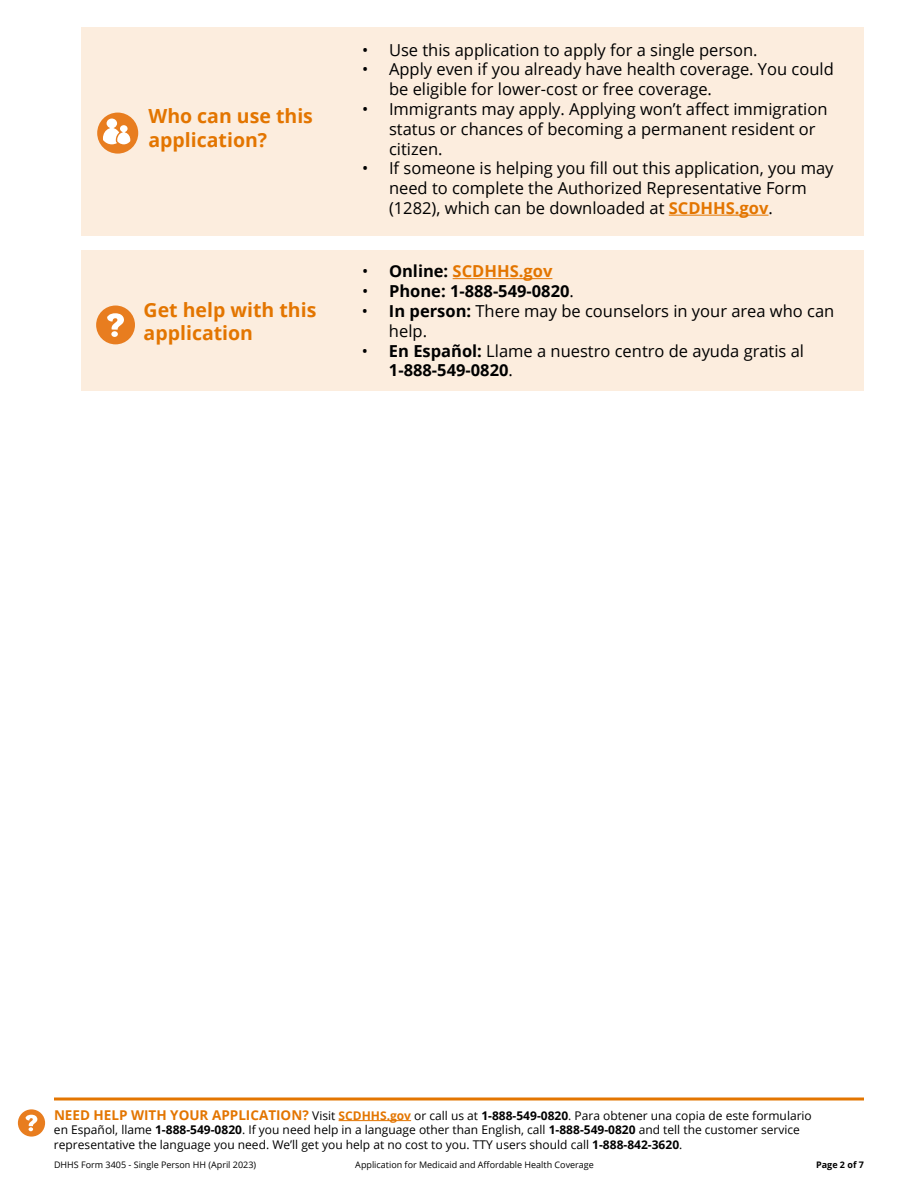
<style>
.page{position:relative;width:918px;height:1188px;background:#fff}
.page>*{position:absolute;margin:0;border:0;box-sizing:border-box;transform-origin:0 0}
.t1{font:700 19.5px/23.4px "Open Sans";color:#e37500}
.t2{font:16.5px/19.8px "Open Sans";color:#000}
.t3{font:700 16.5px "Open Sans";color:#000}
.t4{font:700 16.5px "Open Sans";color:#e37500}
.t5{font:12px/14.4px "Open Sans";color:#000}
.t6{font:9px "Open Sans";color:#000}
.t7{font:700 9px "Open Sans";color:#000}
.s1{font-weight:700;color:#e37500}
.s2{font-weight:400;color:#000}
.s3{color:#000}
.s4{font-weight:400}
.s5{font-weight:700}
.s6{font-weight:700;font-size:13.5px;color:#e37500}
</style>
<div class="page">
<hr style="left:339px;top:1120px;width:72px;height:1px;background:#e37500">
<div style="left:18px;top:1109px;width:27px;height:28px;background:#e87d1f;border-radius:50%"></div>
<svg style="left:25px;top:1115px;width:12px;height:16px"></svg>
<hr style="left:54px;top:1098px;width:810px;height:3px;background:#e37500">
<div style="left:81px;top:250px;width:783px;height:141px;background:#fcedde"></div>
<hr style="left:453px;top:278px;width:99px;height:1px;background:#e37500">
<div style="left:96px;top:306px;width:39px;height:38px;background:#e87d1f;border-radius:50%"></div>
<svg style="left:107px;top:313px;width:17px;height:17px"></svg>
<div style="left:111px;top:331px;width:7px;height:6px;background:#fff;border-radius:50%"></div>
<div style="left:81px;top:27px;width:783px;height:209px;background:#fcedde"></div>
<hr style="left:669px;top:215px;width:100px;height:1px;background:#e37500">
<div style="left:97px;top:113px;width:41px;height:41px;background:#e87d1f;border-radius:50%"></div>
<svg style="left:103px;top:119px;width:27px;height:25px"></svg>
<p class="t1" style="left:148px;top:104px;width:166px">Who can use this application?</p>
<p class="t1" style="left:144px;top:298px;width:174px">Get help with this application</p>
<p class="t2" style="left:362px;top:39px;width:397px">• Use this application to apply for a single person.</p>
<p class="t2" style="left:389px;top:59px;width:446px;text-indent:-27px">• Apply even if you already have health coverage. You could be eligible for lower-cost or free coverage.</p>
<p class="t2" style="left:389px;top:99px;width:440px;text-indent:-27px">• Immigrants may apply. Applying won’t affect immigration status or chances of becoming a permanent resident or citizen.</p>
<p class="t2" style="left:389px;top:158px;width:446px;text-indent:-27px">• If someone is helping you fill out this application, you may need to complete the Authorized Representative Form (1282), which can be downloaded at <span class="s1">SCDHHS.gov</span>.</p>
<p class="t4" style="left:362px;top:260px;width:192px"><span class="s2">•</span> <span class="s3">Online:</span> SCDHHS.gov</p>
<p class="t3" style="left:362px;top:280px;width:213px"><span class="s4">•</span> Phone: 1-888-549-0820<span class="s4">.</span></p>
<p class="t2" style="left:389px;top:301px;width:447px;text-indent:-27px">• <span class="s5">In person:</span> There may be counselors in your area who can help.</p>
<p class="t2" style="left:389px;top:340px;width:417px;text-indent:-27px">• <span class="s5">En Español:</span> Llame a nuestro centro de ayuda gratis al<br><span class="s5">1-888-549-0820</span>.</p>
<p class="t5" style="left:54px;top:1108px;width:759px"><span class="s6">NEED HELP WITH YOUR APPLICATION?</span> Visit <span class="s1">SCDHHS.gov</span> or call us at <span class="s5">1-888-549-0820</span>. Para obtener una copia de este formulario en Español, llame <span class="s5">1-888-549-0820</span>. If you need help in a language other than English, call <span class="s5">1-888-549-0820</span> and tell the customer service representative the language you need. We’ll get you help at no cost to you. TTY users should call <span class="s5">1-888-842-3620</span>.</p>
<p class="t6" style="left:54px;top:1158px;width:204px">DHHS Form 3405 - Single Person HH (April 2023)</p>
<p class="t6" style="left:355px;top:1158px;width:240px">Application for Medicaid and Affordable Health Coverage</p>
<p class="t7" style="left:816px;top:1158px;width:49px">Page 2 of 7</p>
</div>
